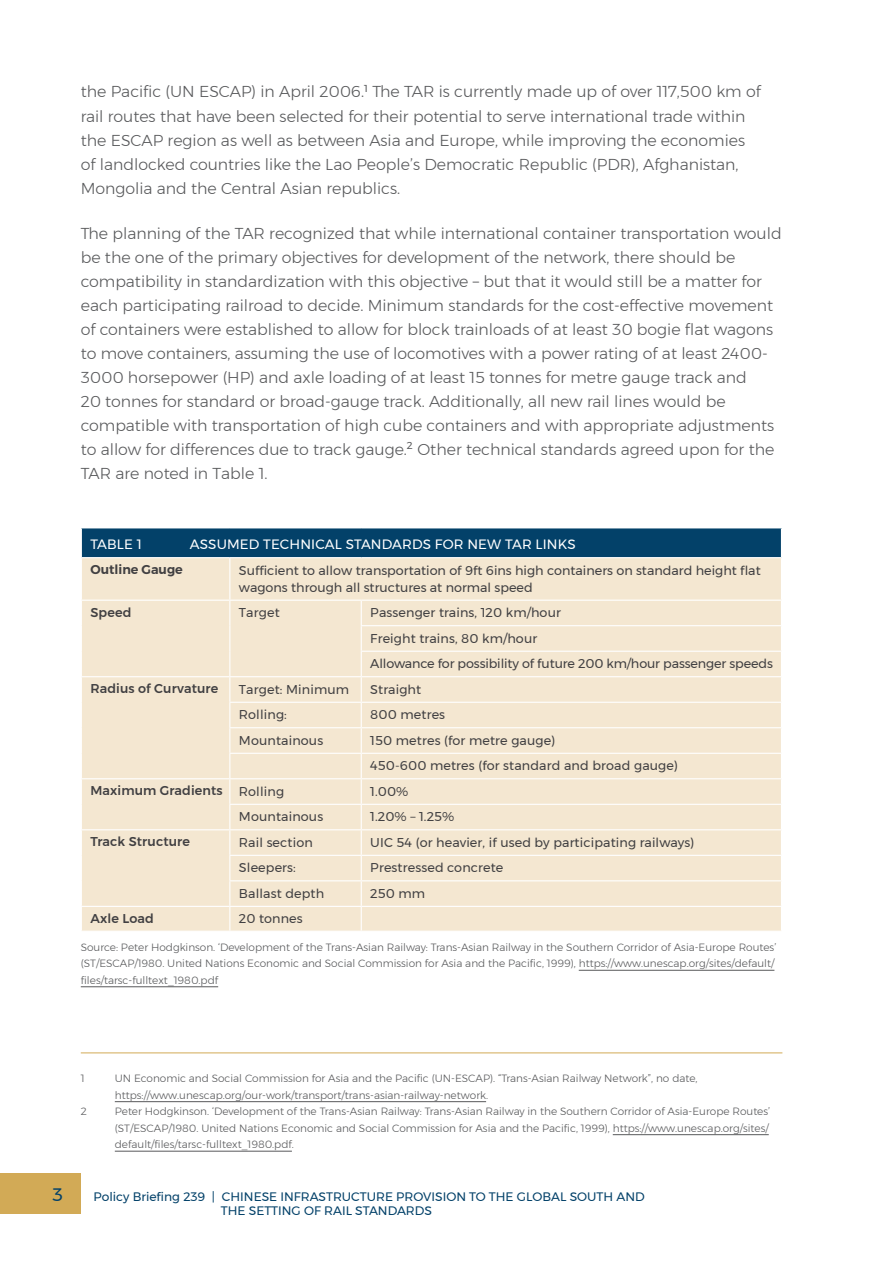
<style>
.page{position:relative;width:893px;height:1263px;background:#fff}
.page>*{position:absolute;margin:0;border:0;box-sizing:border-box;transform-origin:0 0}
.t1{font:18px "Montserrat";color:#034169}
.t2{font:300 15.75px/24px "Montserrat";color:#58595b}
.t3{font:13.5px "Montserrat";letter-spacing:.01em;color:#fff}
.t4{font:12.75px/16.5px "Montserrat";letter-spacing:.01em;color:#414042}
.t5{font:12.75px/25.5px "Montserrat";letter-spacing:-.01em;color:#414042}
.t6{font:500 12.75px "Montserrat";letter-spacing:.01em;color:#414042}
.t7{font:600 12.75px "Montserrat";color:#414042}
.t8{font:12.3px/14.7px "Montserrat";color:#034169}
.t9{font:300 10.5px/16.5px "Montserrat";color:#58595b}
</style>
<div class="page">
<div style="left:0;top:1172px;width:81px;height:41px;background:#d2aa56"></div>
<hr style="left:579px;top:970px;width:195px;height:1px;background:#58595b">
<hr style="left:81px;top:986px;width:137px;height:1px;background:#58595b">
<div style="left:81px;top:528px;width:700px;height:30px;background:#034169"></div>
<div style="left:82px;top:558px;width:699px;height:373px;background:#f4e7d1"></div>
<svg style="left:81px;top:528px;width:1px;height:29px"></svg>
<hr style="left:81px;top:557px;width:149px;height:1px;background:#fff">
<hr style="left:230px;top:557px;width:131px;height:1px;background:#fff">
<hr style="left:229px;top:558px;width:1px;height:42px;background:#fff">
<hr style="left:361px;top:557px;width:421px;height:1px;background:#fff">
<hr style="left:81px;top:600px;width:149px;height:1px;background:#fff">
<hr style="left:230px;top:600px;width:131px;height:1px;background:#fff">
<hr style="left:361px;top:600px;width:421px;height:1px;background:#fff">
<hr style="left:361px;top:625px;width:421px;height:1px;background:#fff">
<hr style="left:361px;top:651px;width:421px;height:1px;background:#fff">
<hr style="left:81px;top:676px;width:149px;height:1px;background:#fff">
<hr style="left:230px;top:676px;width:131px;height:1px;background:#fff">
<hr style="left:361px;top:676px;width:421px;height:1px;background:#fff">
<hr style="left:229px;top:702px;width:132px;height:1px;background:#fff">
<hr style="left:361px;top:702px;width:421px;height:1px;background:#fff">
<hr style="left:229px;top:727px;width:132px;height:1px;background:#fff">
<hr style="left:361px;top:727px;width:421px;height:1px;background:#fff">
<hr style="left:229px;top:753px;width:132px;height:1px;background:#fff">
<hr style="left:361px;top:753px;width:421px;height:1px;background:#fff">
<hr style="left:81px;top:778px;width:149px;height:1px;background:#fff">
<hr style="left:230px;top:778px;width:131px;height:1px;background:#fff">
<hr style="left:361px;top:778px;width:421px;height:1px;background:#fff">
<hr style="left:229px;top:804px;width:132px;height:1px;background:#fff">
<hr style="left:361px;top:804px;width:421px;height:1px;background:#fff">
<hr style="left:81px;top:829px;width:149px;height:1px;background:#fff">
<hr style="left:230px;top:829px;width:131px;height:1px;background:#fff">
<hr style="left:361px;top:829px;width:421px;height:1px;background:#fff">
<hr style="left:229px;top:855px;width:132px;height:1px;background:#fff">
<hr style="left:361px;top:855px;width:421px;height:1px;background:#fff">
<hr style="left:229px;top:880px;width:132px;height:1px;background:#fff">
<hr style="left:361px;top:880px;width:421px;height:1px;background:#fff">
<hr style="left:81px;top:906px;width:149px;height:1px;background:#fff">
<hr style="left:230px;top:906px;width:131px;height:1px;background:#fff">
<svg style="left:229px;top:601px;width:1px;height:330px"></svg>
<hr style="left:361px;top:906px;width:421px;height:1px;background:#fff">
<svg style="left:361px;top:601px;width:1px;height:330px"></svg>
<hr style="left:81px;top:1052px;width:701px;height:1px;background:#d2aa56">
<hr style="left:115px;top:1101px;width:371px;height:1px;background:#58595b">
<hr style="left:613px;top:1134px;width:156px;height:1px;background:#58595b">
<hr style="left:115px;top:1151px;width:177px;height:1px;background:#58595b">
<p class="t2" style="left:81px;top:80px;width:681px">the Pacific (UN ESCAP) in April 2006.<sup>1</sup> The TAR is currently made up of over 117,500 km of rail routes that have been selected for their potential to serve international trade within the ESCAP region as well as between Asia and Europe, while improving the economies of landlocked countries like the Lao People’s Democratic Republic (PDR), Afghanistan, Mongolia and the Central Asian republics.</p>
<p class="t2" style="left:81px;top:221px;width:702px">The planning of the TAR recognized that while international container transportation would be the one of the primary objectives for development of the network, there should be compatibility in standardization with this objective – but that it would still be a matter for each participating railroad to decide. Minimum standards for the cost-effective movement of containers were established to allow for block trainloads of at least 30 bogie flat wagons to move containers, assuming the use of locomotives with a power rating of at least 2400- 3000 horsepower (HP) and axle loading of at least 15 tonnes for metre gauge track and<br>20 tonnes for standard or broad-gauge track. Additionally, all new rail lines would be compatible with transportation of high cube containers and with appropriate adjustments to allow for differences due to track gauge.<sup>2</sup> Other technical standards agreed upon for the TAR are noted in Table 1.</p>
<p class="t3" style="left:90px;top:534px;width:53px">TABLE 1</p>
<p class="t3" style="left:190px;top:534px;width:387px">ASSUMED TECHNICAL STANDARDS FOR NEW TAR LINKS</p>
<p class="t7" style="left:90px;top:560px;width:94px">Outline Gauge</p>
<p class="t4" style="left:239px;top:562px;width:523px">Sufficient to allow transportation of 9ft 6ins high containers on standard height flat wagons through all structures at normal speed</p>
<p class="t6" style="left:90px;top:602px;width:43px">Speed</p>
<p class="t4" style="left:239px;top:604px;width:42px">Target</p>
<p class="t5" style="left:370px;top:600px;width:404px">Passenger trains, 120 km/hour<br>Freight trains, 80 km/hour<br>Allowance for possibility of future 200 km/hour passenger speeds</p>
<p class="t6" style="left:90px;top:679px;width:130px">Radius of Curvature</p>
<p class="t4" style="left:239px;top:681px;width:112px">Target: Minimum</p>
<p class="t4" style="left:370px;top:681px;width:52px">Straight</p>
<p class="t4" style="left:239px;top:706px;width:49px">Rolling:</p>
<p class="t4" style="left:370px;top:706px;width:76px">800 metres</p>
<p class="t4" style="left:239px;top:732px;width:86px">Mountainous</p>
<p class="t4" style="left:370px;top:727px;width:309px;line-height:25.5px">150 metres (for metre gauge)<br>450-600 metres (for standard and broad gauge)</p>
<p class="t6" style="left:90px;top:781px;width:134px">Maximum Gradients</p>
<p class="t4" style="left:239px;top:783px;width:47px">Rolling</p>
<p class="t4" style="left:370px;top:783px;width:40px">1.00%</p>
<p class="t4" style="left:239px;top:808px;width:86px">Mountainous</p>
<p class="t4" style="left:370px;top:808px;width:86px">1.20% – 1.25%</p>
<p class="t6" style="left:90px;top:832px;width:101px">Track Structure</p>
<p class="t4" style="left:239px;top:834px;width:75px">Rail section</p>
<p class="t4" style="left:370px;top:834px;width:325px">UIC 54 (or heavier, if used by participating railways)</p>
<p class="t4" style="left:239px;top:859px;width:59px">Sleepers:</p>
<p class="t4" style="left:370px;top:859px;width:135px">Prestressed concrete</p>
<p class="t4" style="left:239px;top:885px;width:87px">Ballast depth</p>
<p class="t4" style="left:370px;top:885px;width:56px">250 mm</p>
<p class="t6" style="left:90px;top:908px;width:65px">Axle Load</p>
<p class="t4" style="left:239px;top:910px;width:65px">20 tonnes</p>
<p class="t9" style="left:81px;top:939px;width:697px">Source: Peter Hodgkinson. ‘Development of the Trans-Asian Railway: Trans-Asian Railway in the Southern Corridor of Asia-Europe Routes’ (ST/ESCAP/1980. United Nations Economic and Social Commission for Asia and the Pacific, 1999), https://www.unescap.org/sites/default/ files/tarsc-fulltext_1980.pdf</p>
<p class="t9" style="left:81px;top:1070px;width:5px">1</p>
<p class="t9" style="left:115px;top:1070px;width:584px">UN Economic and Social Commission for Asia and the Pacific (UN-ESCAP). “Trans-Asian Railway Network”, no date, https://www.unescap.org/our-work/transport/trans-asian-railway-network.</p>
<p class="t9" style="left:81px;top:1103px;width:7px">2</p>
<p class="t9" style="left:115px;top:1103px;width:657px">Peter Hodgkinson. ‘Development of the Trans-Asian Railway: Trans-Asian Railway in the Southern Corridor of Asia-Europe Routes’ (ST/ESCAP/1980. United Nations Economic and Social Commission for Asia and the Pacific, 1999), https://www.unescap.org/sites/ default/files/tarsc-fulltext_1980.pdf.</p>
<p class="t1" style="left:52px;top:1181px;width:12px">3</p>
<p class="t8" style="left:221px;top:1189px;width:425px;text-indent:-127px">Policy Briefing 239 | CHINESE INFRASTRUCTURE PROVISION TO THE GLOBAL SOUTH AND<br>THE SETTING OF RAIL STANDARDS</p>
</div>
